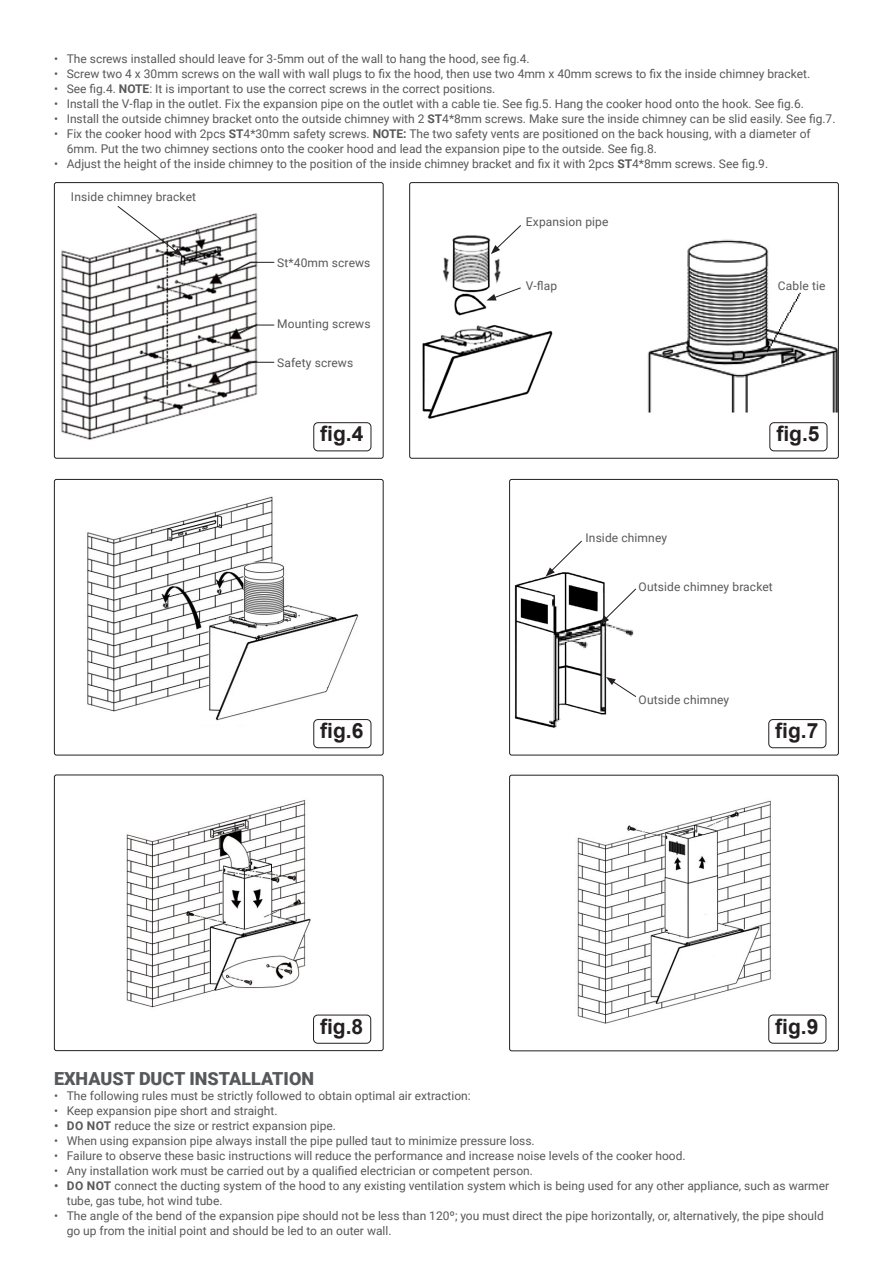
<style>
.page{position:relative;width:893px;height:1263px;background:#fff}
.page>*{position:absolute;margin:0;border:0;box-sizing:border-box;transform-origin:0 0}
.t1{font:700 21px "Arial";color:#231f20}
.Section_Header{font:900 18px "Roboto";color:#57585a}
.Body{font:12px/15px "Roboto";color:#57585a}
.s1{font-weight:700}
</style>
<div class="page">
<img style="left:126px;top:800px;width:235px;height:217px">
<div style="left:54px;top:774px;width:330px;height:277px;border:1px solid #231f20;border-radius:2px"></div>
<img style="left:577px;top:800px;width:230px;height:244px">
<div style="left:509px;top:775px;width:330px;height:276px;border:1px solid #231f20;border-radius:2px"></div>
<div style="left:313px;top:1015px;width:58px;height:29px;border:1px solid #231f20;border-radius:4px"></div>
<img style="left:87px;top:496px;width:285px;height:253px">
<div style="left:54px;top:479px;width:330px;height:276px;border:1px solid #231f20;border-radius:2px"></div>
<img style="left:514px;top:576px;width:313px;height:157px">
<div style="left:509px;top:479px;width:330px;height:276px;border:1px solid #231f20;border-radius:2px"></div>
<div style="left:314px;top:719px;width:57px;height:29px;background:#fff;border-radius:4px"></div>
<div style="left:313px;top:719px;width:58px;height:29px;border:1px solid #231f20;border-radius:4px"></div>
<div style="left:769px;top:719px;width:57px;height:29px;background:#fff;border-radius:4px"></div>
<div style="left:768px;top:719px;width:58px;height:29px;border:1px solid #231f20;border-radius:4px"></div>
<img style="left:422px;top:235px;width:415px;height:202px">
<div style="left:409px;top:182px;width:430px;height:277px;border:1px solid #231f20;border-radius:2px"></div>
<img style="left:61px;top:213px;width:214px;height:227px">
<div style="left:54px;top:182px;width:330px;height:277px;border:1px solid #231f20;border-radius:2px"></div>
<div style="left:313px;top:422px;width:58px;height:29px;border:1px solid #231f20;border-radius:4px"></div>
<div style="left:770px;top:423px;width:57px;height:28px;background:#fff;border-radius:4px"></div>
<div style="left:769px;top:422px;width:58px;height:29px;border:1px solid #231f20;border-radius:4px"></div>
<div style="left:769px;top:1015px;width:57px;height:28px;background:#fff;border-radius:4px"></div>
<div style="left:768px;top:1015px;width:58px;height:28px;border:1px solid #231f20;border-radius:4px"></div>
<svg style="left:117px;top:206px;width:66px;height:50px"></svg>
<svg style="left:606px;top:677px;width:31px;height:21px"></svg>
<svg style="left:600px;top:588px;width:37px;height:36px"></svg>
<svg style="left:546px;top:540px;width:37px;height:37px"></svg>
<svg style="left:217px;top:361px;width:57px;height:17px"></svg>
<svg style="left:237px;top:324px;width:37px;height:11px"></svg>
<svg style="left:217px;top:261px;width:57px;height:18px"></svg>
<svg style="left:491px;top:225px;width:31px;height:29px"></svg>
<svg style="left:486px;top:287px;width:36px;height:13px"></svg>
<p class="Body" style="left:54px;top:51px;width:477px">• The screws installed should leave for 3-5mm out of the wall to hang the hood, see fig.4.</p>
<p class="Body" style="left:54px;top:66px;width:758px">• Screw two 4 x 30mm screws on the wall with wall plugs to fix the hood, then use two 4mm x 40mm screws to fix the inside chimney bracket.</p>
<p class="Body" style="left:54px;top:81px;width:443px">• See fig.4. <span class="s1">NOTE</span>: It is important to use the correct screws in the correct positions.</p>
<p class="Body" style="left:54px;top:96px;width:751px">• Install the V-flap in the outlet. Fix the expansion pipe on the outlet with a cable tie. See fig.5. Hang the cooker hood onto the hook. See fig.6.</p>
<p class="Body" style="left:54px;top:111px;width:783px">• Install the outside chimney bracket onto the outside chimney with 2 <span class="s1">ST</span>4*8mm screws. Make sure the inside chimney can be slid easily. See fig.7.</p>
<p class="Body" style="left:67px;top:126px;width:745px;text-indent:-13px">• Fix the cooker hood with 2pcs <span class="s1">ST</span>4*30mm safety screws. <span class="s1">NOTE:</span> The two safety vents are positioned on the back housing, with a diameter of<br>6mm. Put the two chimney sections onto the cooker hood and lead the expansion pipe to the outside. See fig.8.</p>
<p class="Body" style="left:54px;top:156px;width:716px">• Adjust the height of the inside chimney to the position of the inside chimney bracket and fix it with 2pcs <span class="s1">ST</span>4*8mm screws. See fig.9.</p>
<p class="Body" style="left:71px;top:189px;width:127px">Inside chimney bracket</p>
<p class="Body" style="left:277px;top:254px;width:95px">St*40mm screws</p>
<p class="Body" style="left:277px;top:316px;width:95px">Mounting screws</p>
<p class="Body" style="left:277px;top:354px;width:78px">Safety screws</p>
<p class="Body" style="left:526px;top:214px;width:84px">Expansion pipe</p>
<p class="Body" style="left:526px;top:278px;width:33px">V-flap</p>
<p class="Body" style="left:778px;top:278px;width:49px">Cable tie</p>
<p class="t1" style="left:320px;top:419px;width:45px">fig.4</p>
<p class="t1" style="left:776px;top:419px;width:45px">fig.5</p>
<p class="Body" style="left:585px;top:530px;width:83px">Inside chimney</p>
<p class="Body" style="left:638px;top:579px;width:136px">Outside chimney bracket</p>
<p class="Body" style="left:638px;top:691px;width:92px">Outside chimney</p>
<p class="t1" style="left:320px;top:716px;width:45px">fig.6</p>
<p class="t1" style="left:775px;top:716px;width:45px">fig.7</p>
<p class="t1" style="left:320px;top:1011px;width:45px">fig.8</p>
<p class="t1" style="left:775px;top:1011px;width:45px">fig.9</p>
<p class="Section_Header" style="left:54px;top:1066px;width:262px">EXHAUST DUCT INSTALLATION</p>
<p class="Body" style="left:54px;top:1088px;width:418px">• The following rules must be strictly followed to obtain optimal air extraction:</p>
<p class="Body" style="left:54px;top:1103px;width:225px">• Keep expansion pipe short and straight.</p>
<p class="Body" style="left:54px;top:1118px;width:283px"><span class="s1">• DO NOT</span> reduce the size or restrict expansion pipe.</p>
<p class="Body" style="left:54px;top:1133px;width:482px">• When using expansion pipe always install the pipe pulled taut to minimize pressure loss.</p>
<p class="Body" style="left:54px;top:1148px;width:633px">• Failure to observe these basic instructions will reduce the performance and increase noise levels of the cooker hood.</p>
<p class="Body" style="left:54px;top:1163px;width:481px">• Any installation work must be carried out by a qualified electrician or competent person.</p>
<p class="Body" style="left:67px;top:1178px;width:764px;text-indent:-13px"><span class="s1">• DO NOT</span> connect the ducting system of the hood to any existing ventilation system which is being used for any other appliance, such as warmer tube, gas tube, hot wind tube.</p>
<p class="Body" style="left:67px;top:1208px;width:759px;text-indent:-13px">• The angle of the bend of the expansion pipe should not be less than 120º; you must direct the pipe horizontally, or, alternatively, the pipe should go up from the initial point and should be led to an outer wall.</p>
</div>
